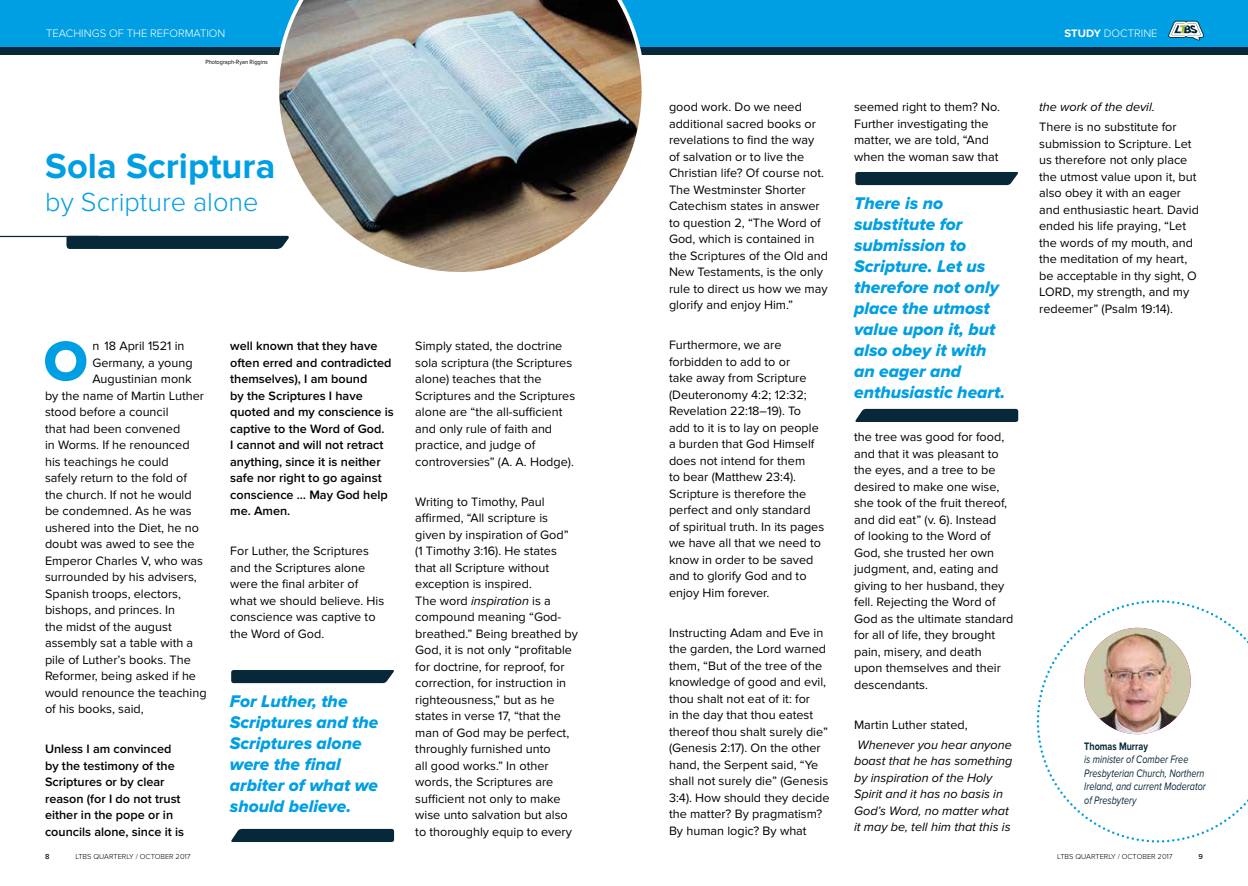
<style>
.page{position:relative;width:1248px;height:886px;background:#fff}
.page>*{position:absolute;margin:0;border:0;box-sizing:border-box;transform-origin:0 0}
.t1{font:58px "Proxima Nova Extrabld";color:#009fe3}
.t2{font:700 36.25px "Proxima Nova";color:#009fe3}
.t3{font:300 27.12px "Proxima Nova";color:#009fe3}
.t4{font:17.5px/21px "Proxima Nova Extrabld It";color:#009fe3}
.t5{font:12.62px/16.5px "Proxima Nova";color:#000}
.t6{font:600 12.62px/16.5px "Proxima Nova";color:#000}
.t7{font:italic 12.62px/16.5px "Proxima Nova";color:#000}
.t8{font:italic 11.25px/13.5px "Proxima Nova";color:#062838;scale:.8 1}
.t9{font:300 11.25px "Proxima Nova";color:#fff}
.t10{font:700 11.25px "Proxima Nova";color:#062838;scale:.8 1}
.t11{font:300 7.5px "Proxima Nova";color:#000}
.t12{font:500 7.5px "Proxima Nova";color:#000}
.t13{font:6.25px "Proxima Nova";color:#000;scale:.9 1}
.s1{font-style:italic}
.s2{font-weight:700}
</style>
<div class="page">
<div style="left:0;top:46px;width:1247px;height:8px;background:#062838"></div>
<svg style="left:1036px;top:600px;width:212px;height:243px"></svg>
<div style="left:231px;top:670px;width:163px;height:13px;background:#062838"></div>
<div style="left:231px;top:829px;width:163px;height:13px;background:#062838"></div>
<img style="left:1084px;top:628px;width:106px;height:106px;border-radius:53px">
<div style="left:0;top:0;width:1247px;height:46px;background:#009fe3"></div>
<img style="left:275px;top:0;width:370px;height:272px">
<div style="left:66px;top:236px;width:224px;height:13px;background:#062838"></div>
<hr style="left:0;top:236px;width:99px;height:1px;background:#062838">
<svg style="left:1168px;top:21px;width:35px;height:20px"></svg>
<div style="left:855px;top:172px;width:163px;height:13px;background:#062838"></div>
<div style="left:855px;top:409px;width:163px;height:13px;background:#062838"></div>
<p class="t9" style="left:46px;top:27px;width:181px">TEACHINGS OF THE REFORMATION</p>
<p class="t13" style="left:205px;top:59px;width:71px">Photograph-Ryan Riggins</p>
<h2 class="t2" style="left:45px;top:145px;width:231px">Sola Scriptura</h2>
<h3 class="t3" style="left:45px;top:186px;width:215px">by Scripture alone</h3>
<h1 class="t1" style="left:43px;top:328px;width:46px">O</h1>
<p class="t5" style="left:92px;top:338px;width:94px">n 18 April 1521 in</p>
<p class="t5" style="left:92px;top:355px;width:102px">Germany, a young</p>
<p class="t5" style="left:92px;top:371px;width:101px">Augustinian monk</p>
<p class="t5" style="left:45px;top:388px;width:160px">by the name of Martin Luther</p>
<p class="t5" style="left:45px;top:404px;width:125px">stood before a council</p>
<p class="t5" style="left:45px;top:421px;width:137px">that had been convened</p>
<p class="t5" style="left:45px;top:437px;width:146px">in Worms. If he renounced</p>
<p class="t5" style="left:45px;top:454px;width:125px">his teachings he could</p>
<p class="t5" style="left:45px;top:470px;width:143px">safely return to the fold of</p>
<p class="t5" style="left:45px;top:487px;width:148px">the church. If not he would</p>
<p class="t5" style="left:45px;top:503px;width:148px">be condemned. As he was</p>
<p class="t5" style="left:45px;top:520px;width:155px">ushered into the Diet, he no</p>
<p class="t5" style="left:45px;top:536px;width:151px">doubt was awed to see the</p>
<p class="t5" style="left:45px;top:553px;width:159px">Emperor Charles V, who was</p>
<p class="t5" style="left:45px;top:569px;width:153px">surrounded by his advisers,</p>
<p class="t5" style="left:45px;top:586px;width:137px">Spanish troops, electors,</p>
<p class="t5" style="left:45px;top:602px;width:132px">bishops, and princes. In</p>
<p class="t5" style="left:45px;top:619px;width:128px">the midst of the august</p>
<p class="t5" style="left:45px;top:635px;width:150px">assembly sat a table with a</p>
<p class="t5" style="left:45px;top:652px;width:147px">pile of Luther’s books. The</p>
<p class="t5" style="left:45px;top:668px;width:152px">Reformer, being asked if he</p>
<p class="t5" style="left:45px;top:685px;width:163px">would renounce the teaching</p>
<p class="t5" style="left:45px;top:701px;width:100px">of his books, said,</p>
<p class="t6" style="left:45px;top:741px;width:140px">Unless I am convinced by the testimony of the<br>Scriptures or by clear reason (for I do not trust either in the pope or in councils alone, since it is</p>
<p class="t6" style="left:230px;top:338px;width:165px">well known that they have often erred and contradicted themselves), I am bound<br>by the Scriptures I have quoted and my conscience is captive to the Word of God.<br>I cannot and will not retract anything, since it is neither safe nor right to go against conscience … May God help me. Amen.</p>
<p class="t5" style="left:230px;top:543px;width:156px">For Luther, the Scriptures and the Scriptures alone were the final arbiter of what we should believe. His conscience was captive to the Word of God.</p>
<h3 class="t4" style="left:230px;top:692px;width:150px">For Luther, the<br>Scriptures and the<br>Scriptures alone were the final arbiter of what we should believe.</h3>
<p class="t5" style="left:415px;top:338px;width:161px">Simply stated, the doctrine sola scriptura (the Scriptures alone) teaches that the<br>Scriptures and the Scriptures alone are “the all-sufficient and only rule of faith and practice, and judge of controversies” (A. A. Hodge).</p>
<p class="t5" style="left:415px;top:494px;width:164px">Writing to Timothy, Paul affirmed, “All scripture is given by inspiration of God” (1 Timothy 3:16). He states that all Scripture without exception is inspired.<br>The word <span class="s1">inspiration</span> is a compound meaning “God&shy;breathed.” Being breathed by<br>God, it is not only “profitable for doctrine, for reproof, for correction, for instruction in righteousness,” but as he states in verse 17, “that the man of God may be perfect, throughly furnished unto<br>all good works.” In other words, the Scriptures are sufficient not only to make wise unto salvation but also to thoroughly equip to every</p>
<p class="t5" style="left:669px;top:99px;width:160px">good work. Do we need additional sacred books or revelations to find the way of salvation or to live the<br>Christian life? Of course not.<br>The Westminster Shorter<br>Catechism states in answer to question 2, “The Word of<br>God, which is contained in the Scriptures of the Old and<br>New Testaments, is the only rule to direct us how we may glorify and enjoy Him.”</p>
<p class="t5" style="left:669px;top:337px;width:157px">Furthermore, we are forbidden to add to or<br>take away from Scripture (Deuteronomy 4:2; 12:32;<br>Revelation 22:18–19). To add to it is to lay on people a burden that God Himself does not intend for them<br>to bear (Matthew 23:4).<br>Scripture is therefore the perfect and only standard of spiritual truth. In its pages we have all that we need to know in order to be saved and to glorify God and to enjoy Him forever.</p>
<p class="t5" style="left:669px;top:625px;width:162px">Instructing Adam and Eve in the garden, the Lord warned them, “But of the tree of the knowledge of good and evil, thou shalt not eat of it: for<br>in the day that thou eatest thereof thou shalt surely die” (Genesis 2:17). On the other hand, the Serpent said, “Ye shall not surely die” (Genesis<br>3:4). How should they decide the matter? By pragmatism?<br>By human logic? By what</p>
<p class="t5" style="left:854px;top:99px;width:147px">seemed right to them? No.<br>Further investigating the matter, we are told, “And when the woman saw that</p>
<h3 class="t4" style="left:854px;top:194px;width:153px">There is no substitute for submission to<br>Scripture. Let us therefore not only place the utmost value upon it, but also obey it with an eager and enthusiastic heart.</h3>
<p class="t5" style="left:854px;top:429px;width:161px">the tree was good for food, and that it was pleasant to the eyes, and a tree to be desired to make one wise, she took of the fruit thereof, and did eat” (v. 6). Instead<br>of looking to the Word of<br>God, she trusted her own judgment, and, eating and giving to her husband, they fell. Rejecting the Word of<br>God as the ultimate standard for all of life, they brought pain, misery, and death<br>upon themselves and their descendants.</p>
<p class="t5" style="left:854px;top:717px;width:115px">Martin Luther stated,</p>
<p class="t7" style="left:854px;top:737px;width:160px">Whenever you hear anyone boast that he has something by inspiration of the Holy<br>Spirit and it has no basis in<br>God’s Word, no matter what it may be, tell him that this is</p>
<p class="t9" style="left:1064px;top:27px;width:94px"><span class="s2">STUDY</span> DOCTRINE</p>
<p class="t7" style="left:1039px;top:99px;width:117px">the work of the devil.</p>
<p class="t5" style="left:1039px;top:119px;width:161px">There is no substitute for submission to Scripture. Let us therefore not only place the utmost value upon it, but also obey it with an eager and enthusiastic heart. David ended his life praying, “Let the words of my mouth, and the meditation of my heart, be acceptable in thy sight, O<br>LORD, my strength, and my redeemer” (Psalm 19:14).</p>
<p class="t10" style="left:1084px;top:740px;width:81px">Thomas Murray</p>
<p class="t8" style="left:1084px;top:753px;width:153px">is minister of Comber Free<br>Presbyterian Church, Northern<br>Ireland, and current Moderator of Presbytery</p>
<p class="t12" style="left:45px;top:852px;width:6px">8</p>
<p class="t11" style="left:75px;top:852px;width:117px">LTBS QUARTERLY / OCTOBER 2017</p>
<p class="t11" style="left:1057px;top:852px;width:117px">LTBS QUARTERLY / OCTOBER 2017</p>
<p class="t12" style="left:1198px;top:852px;width:6px">9</p>
</div>
